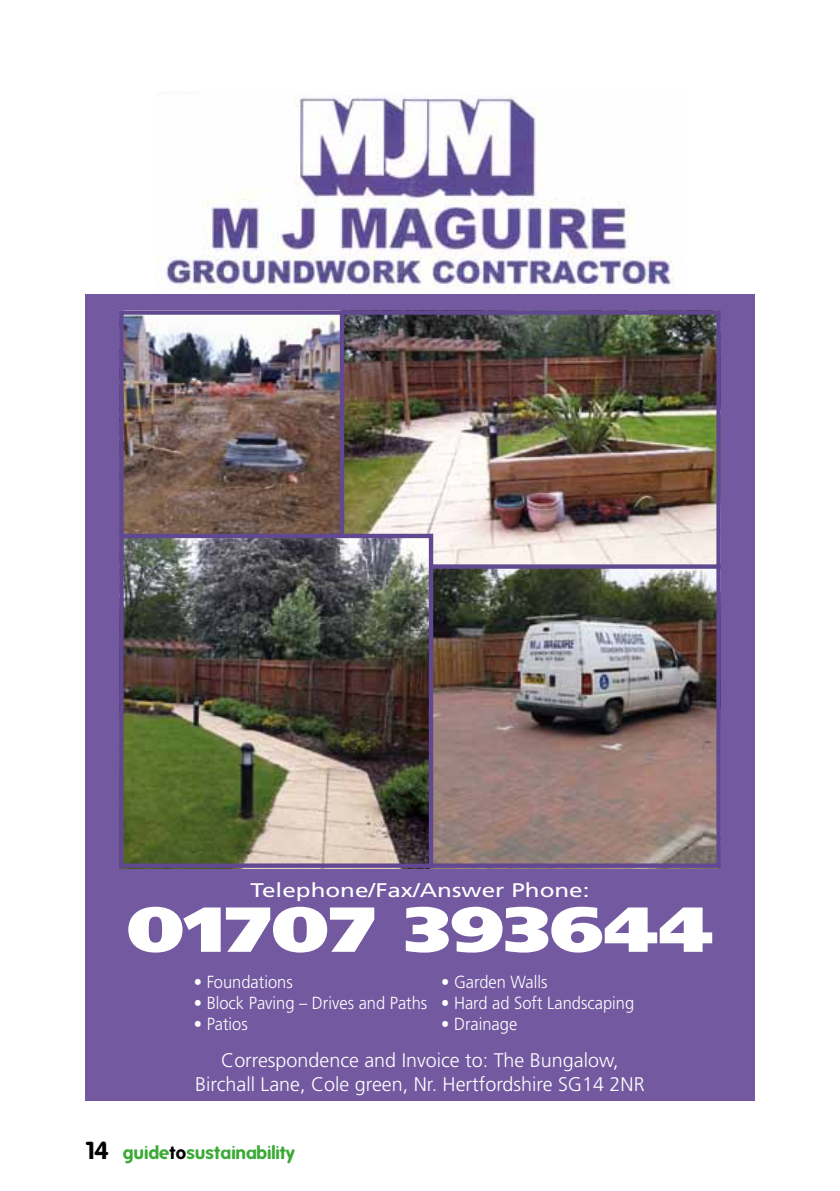
<style>
.page{position:relative;width:840px;height:1191px;background:#fff}
.page>*{position:absolute;margin:0;border:0;box-sizing:border-box;transform-origin:0 0}
.t1{font:900 63.4px "Frutiger";color:#fff;scale:1.23 1}
.t2{font:300 19.8px/23.6px "Frutiger";color:#fff;text-align:center}
.t3{font:19.8px "Frutiger";color:#fff;scale:1.23 1}
.t4{font:700 18px "Folks";color:#3aaa35}
.t5{font:300 17.6px "Frutiger";color:#fff;scale:.94 1}
.s1{font-weight:400}
.s2{font-size:24px;color:#000}
.s3{color:#000}
</style>
<div class="page">
<div style="left:85px;top:294px;width:669px;height:806px;background:#7259a0"></div>
<img style="left:156px;top:95px;width:518px;height:194px">
<img style="left:433px;top:569px;width:283px;height:294px">
<img style="left:123px;top:315px;width:593px;height:249px">
<img style="left:123px;top:538px;width:305px;height:325px">
<hr style="left:119px;top:534px;width:310px;height:4px;background:#614992">
<div style="left:429px;top:564px;width:291px;height:5px;background:#614992"></div>
<div style="left:119px;top:310px;width:601px;height:5px;background:#614992"></div>
<div style="left:119px;top:863px;width:601px;height:5px;background:#614992"></div>
<div style="left:428px;top:533px;width:5px;height:335px;background:#614992"></div>
<div style="left:339px;top:311px;width:5px;height:227px;background:#614992"></div>
<svg style="left:119px;top:315px;width:4px;height:548px;background:#614a8e"></svg>
<svg style="left:716px;top:315px;width:4px;height:548px;background:#644e8d"></svg>
<p class="t3" style="left:250px;top:878px;width:277px">Telephone/Fax/Answer Phone:</p>
<h1 class="t1" style="left:126px;top:891px;width:478px">01707 393644</h1>
<p class="t5" style="left:194px;top:972px;width:107px"><span class="s1">•</span> Foundations</p>
<p class="t5" style="left:194px;top:993px;width:250px"><span class="s1">•</span> Block Paving – Drives and Paths</p>
<p class="t5" style="left:194px;top:1014px;width:59px"><span class="s1">•</span> Patios</p>
<p class="t5" style="left:441px;top:972px;width:114px"><span class="s1">•</span> Garden Walls</p>
<p class="t5" style="left:441px;top:993px;width:207px"><span class="s1">•</span> Hard ad Soft Landscaping</p>
<p class="t5" style="left:441px;top:1014px;width:82px"><span class="s1">•</span> Drainage</p>
<p class="t2" style="left:195px;top:1048px;width:450px">Correspondence and Invoice to: The Bungalow,<br>Birchall Lane, Cole green, Nr. Hertfordshire SG14 2NR</p>
<p class="t4" style="left:85px;top:1142px;width:211px"><span class="s2">14</span> guide<span class="s3">to</span>sustainability</p>
</div>
